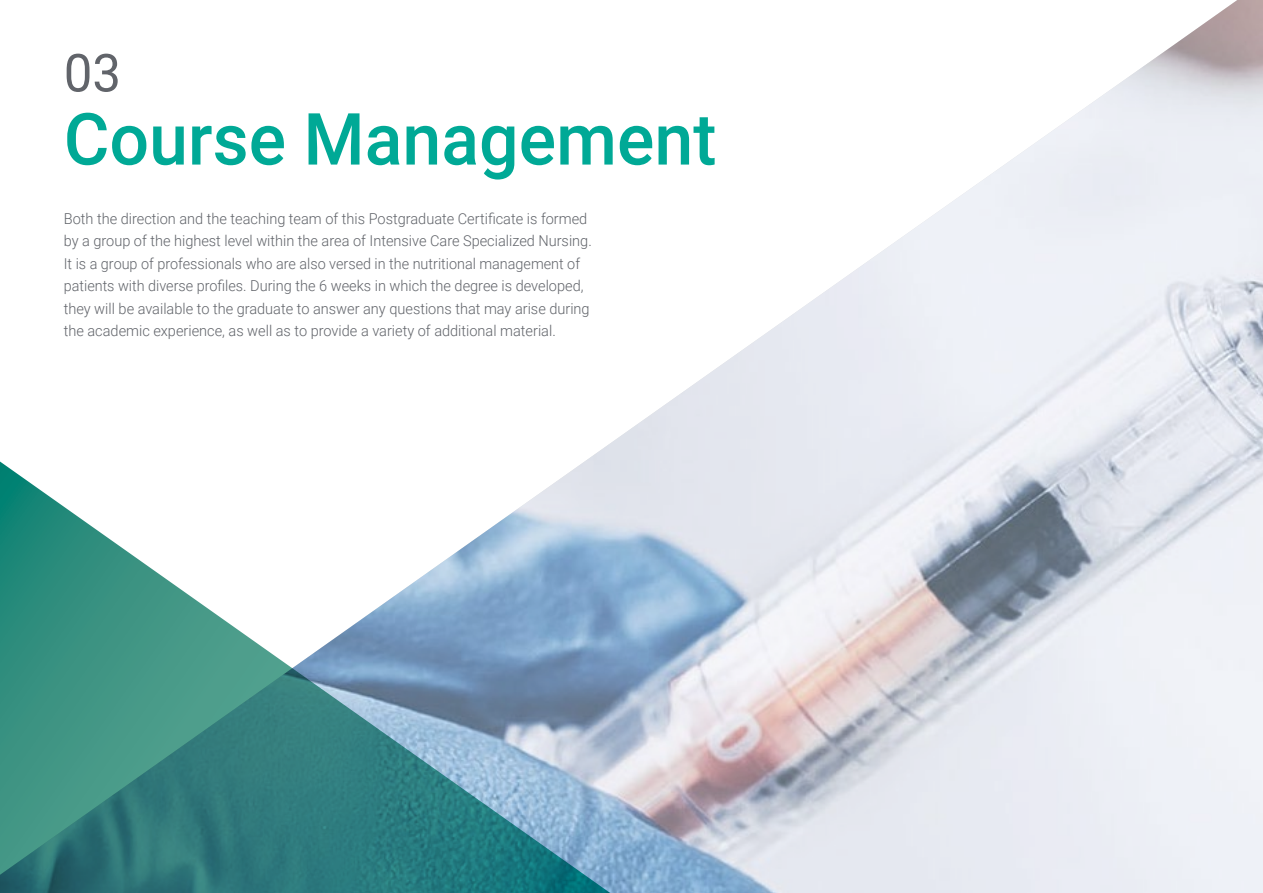
<style>
.page{position:relative;width:1263px;height:893px;background:#fff}
.page>*{position:absolute;margin:0;border:0;box-sizing:border-box;transform-origin:0 0}
.t1{font:500 72px "Roboto";color:#00a996}
.t2{font:52.5px "Roboto";color:#61646a}
.t3{font:300 15px/22.5px "Roboto";color:#61646a}
</style>
<div class="page">
<img style="left:607px;top:0;width:656px;height:893px">
<svg style="left:0;top:446px;width:640px;height:447px"></svg>
<h2 class="t2" style="left:64px;top:36px;width:59px">03</h2>
<h1 class="t1" style="left:64px;top:89px;width:654px">Course Management</h1>
<p class="t3" style="left:64px;top:207px;width:529px">Both the direction and the teaching team of this Postgraduate Certificate is formed by a group of the highest level within the area of Intensive Care Specialized Nursing.<br>It is a group of professionals who are also versed in the nutritional management of patients with diverse profiles. During the 6 weeks in which the degree is developed, they will be available to the graduate to answer any questions that may arise during the academic experience, as well as to provide a variety of additional material.</p>
</div>
